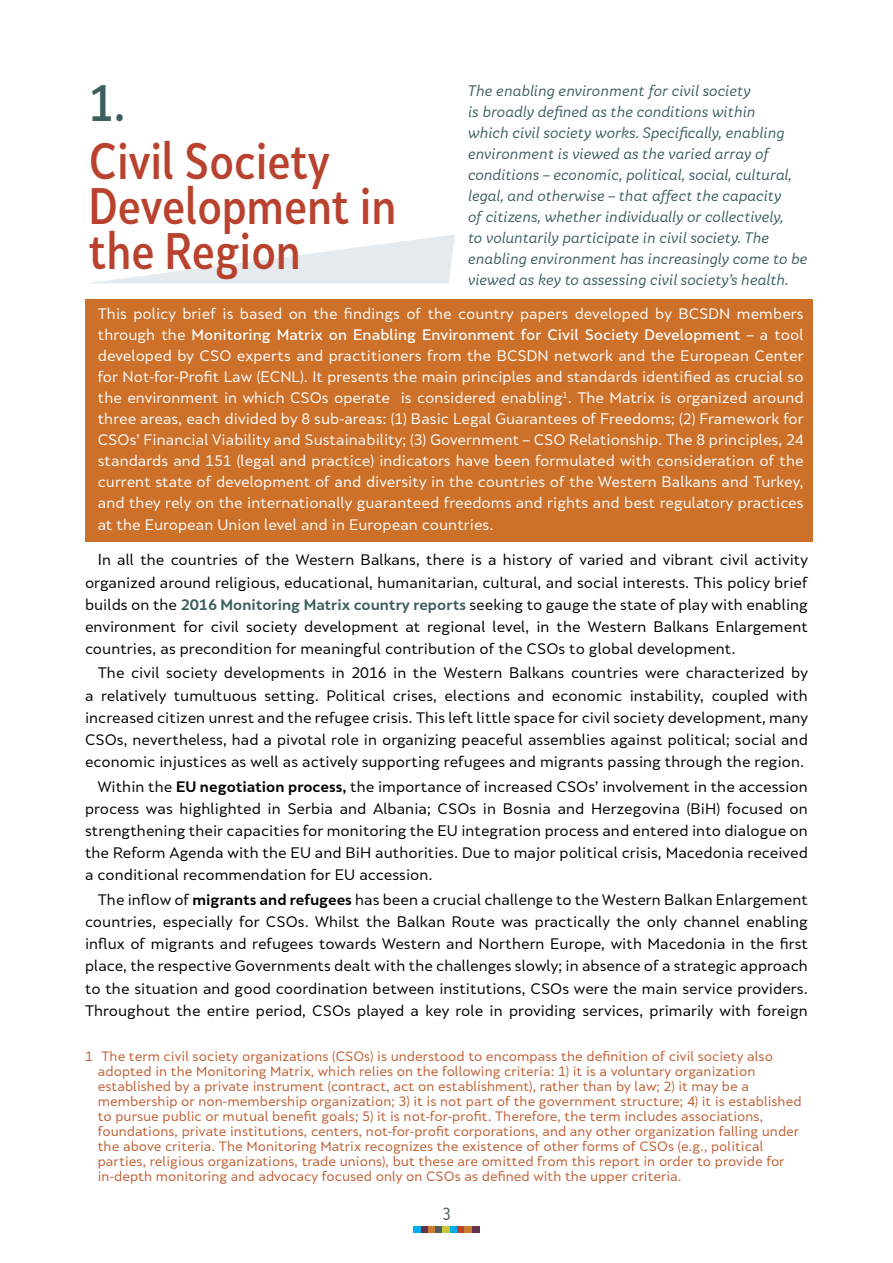
<style>
.page{position:relative;width:893px;height:1263px;background:#fff}
.page>*{position:absolute;margin:0;border:0;box-sizing:border-box;transform-origin:0 0}
.t1{font:500 48px/45px "Skola Sans Cn";color:#b9422f}
.t2{font:500 48px "Skola Sans Cn";color:#3c5e5d}
.t3{font:16.5px "Skola Sans Cn";color:#4c5c65}
.t4{font:14.25px/22.2px "Skola Sans";color:#000;text-align:justify}
.t5{font:14.25px/21px "Skola Sans";color:#fff;text-align:justify}
.t6{font:14.25px/21px "Skola Sans It";color:#3c5e5d}
.t7{font:12.75px/15px "Skola Sans";color:#bf5e32}
.s1{font-weight:500}
.s2{font-size:15px}
.s3{font-weight:700;color:#3c5e5d}
.s4{font-weight:700}
</style>
<div class="page">
<div style="left:85px;top:299px;width:727px;height:243px;background:#cd7029"></div>
<svg style="left:414px;top:1226px;width:65px;height:6px"></svg>
<svg style="left:91px;top:234px;width:364px;height:49px"></svg>
<p class="t6" style="left:468px;top:80px;width:341px">The enabling environment for civil society<br>is broadly defined as the conditions within<br>which civil society works. Specifically, enabling environment is viewed as the varied array of conditions – economic, political, social, cultural, legal, and otherwise – that affect the capacity<br>of citizens, whether individually or collectively,<br>to voluntarily participate in civil society. The enabling environment has increasingly come to be viewed as key to assessing civil society’s health.</p>
<p class="t5" style="left:98px;top:303px;width:707px">This policy brief is based on the findings of the country papers developed by BCSDN members through the <span class="s1">Monitoring Matrix on Enabling Environment for Civil Society Development</span> – a tool developed by CSO experts and practitioners from the BCSDN network and the European Center for Not-for-Profit Law (ECNL). It presents the main principles and standards identified as crucial so the environment in which CSOs operate is considered enabling<sup>1</sup>. The Matrix is organized around three areas, each divided by 8 sub-areas: (1) Basic Legal Guarantees of Freedoms; (2) Framework for CSOs’ Financial Viability and Sustainability; (3) Government – CSO Relationship. The 8 principles, 24 standards and 151 (legal and practice) indicators have been formulated with consideration of the current state of development of and diversity in the countries of the Western Balkans and Turkey, and they rely on the internationally guaranteed freedoms and rights and best regulatory practices</p>
<p class="t5" style="left:98px;top:514px;width:397px">at the European Union level and in European countries.</p>
<p class="t4" style="left:85px;top:549px;width:724px;text-indent:13px"><span class="s2">I</span>n all the countries of the Western Balkans, there is a history of varied and vibrant civil activity organized around religious, educational, humanitarian, cultural, and social interests. This policy brief builds on the <span class="s3">2016 Monitoring Matrix country reports</span> seeking to gauge the state of play with enabling environment for civil society development at regional level, in the Western Balkans Enlargement countries, as precondition for meaningful contribution of the CSOs to global development.</p>
<p class="t4" style="left:85px;top:662px;width:724px;text-indent:13px">The civil society developments in 2016 in the Western Balkans countries were characterized by a relatively tumultuous setting. Political crises, elections and economic instability, coupled with increased citizen unrest and the refugee crisis. This left little space for civil society development, many CSOs, nevertheless, had a pivotal role in organizing peaceful assemblies against political; social and economic injustices as well as actively supporting refugees and migrants passing through the region.</p>
<p class="t4" style="left:85px;top:775px;width:724px;text-indent:13px">Within the <span class="s4">EU negotiation process,</span> the importance of increased CSOs’ involvement in the accession process was highlighted in Serbia and Albania; CSOs in Bosnia and Herzegovina (BiH) focused on strengthening their capacities for monitoring the EU integration process and entered into dialogue on the Reform Agenda with the EU and BiH authorities. Due to major political crisis, Macedonia received a conditional recommendation for EU accession.</p>
<p class="t4" style="left:85px;top:888px;width:724px;text-indent:13px">The inflow of <span class="s4">migrants and refugees</span> has been a crucial challenge to the Western Balkan Enlargement countries, especially for CSOs. Whilst the Balkan Route was practically the only channel enabling influx of migrants and refugees towards Western and Northern Europe, with Macedonia in the first place, the respective Governments dealt with the challenges slowly; in absence of a strategic approach to the situation and good coordination between institutions, CSOs were the main service providers.<br>Throughout the entire period, CSOs played a key role in providing services, primarily with foreign</p>
<p class="t7" style="left:98px;top:1049px;width:705px;text-indent:-13px">1 The term civil society organizations (CSOs) is understood to encompass the definition of civil society also adopted in the Monitoring Matrix, which relies on the following criteria: 1) it is a voluntary organization established by a private instrument (contract, act on establishment), rather than by law; 2) it may be a membership or non-membership organization; 3) it is not part of the government structure; 4) it is established to pursue public or mutual benefit goals; 5) it is not-for-profit. Therefore, the term includes associations, foundations, private institutions, centers, not-for-profit corporations, and any other organization falling under the above criteria. The Monitoring Matrix recognizes the existence of other forms of CSOs (e.g., political parties, religious organizations, trade unions), but these are omitted from this report in order to provide for in-depth monitoring and advocacy focused only on CSOs as defined with the upper criteria.</p>
<h1 class="t2" style="left:89px;top:74px;width:38px">1.</h1>
<h1 class="t1" style="left:89px;top:138px;width:309px">Civil Society<br>Development in the Region</h1>
<p class="t3" style="left:442px;top:1204px;width:10px">3</p>
</div>
